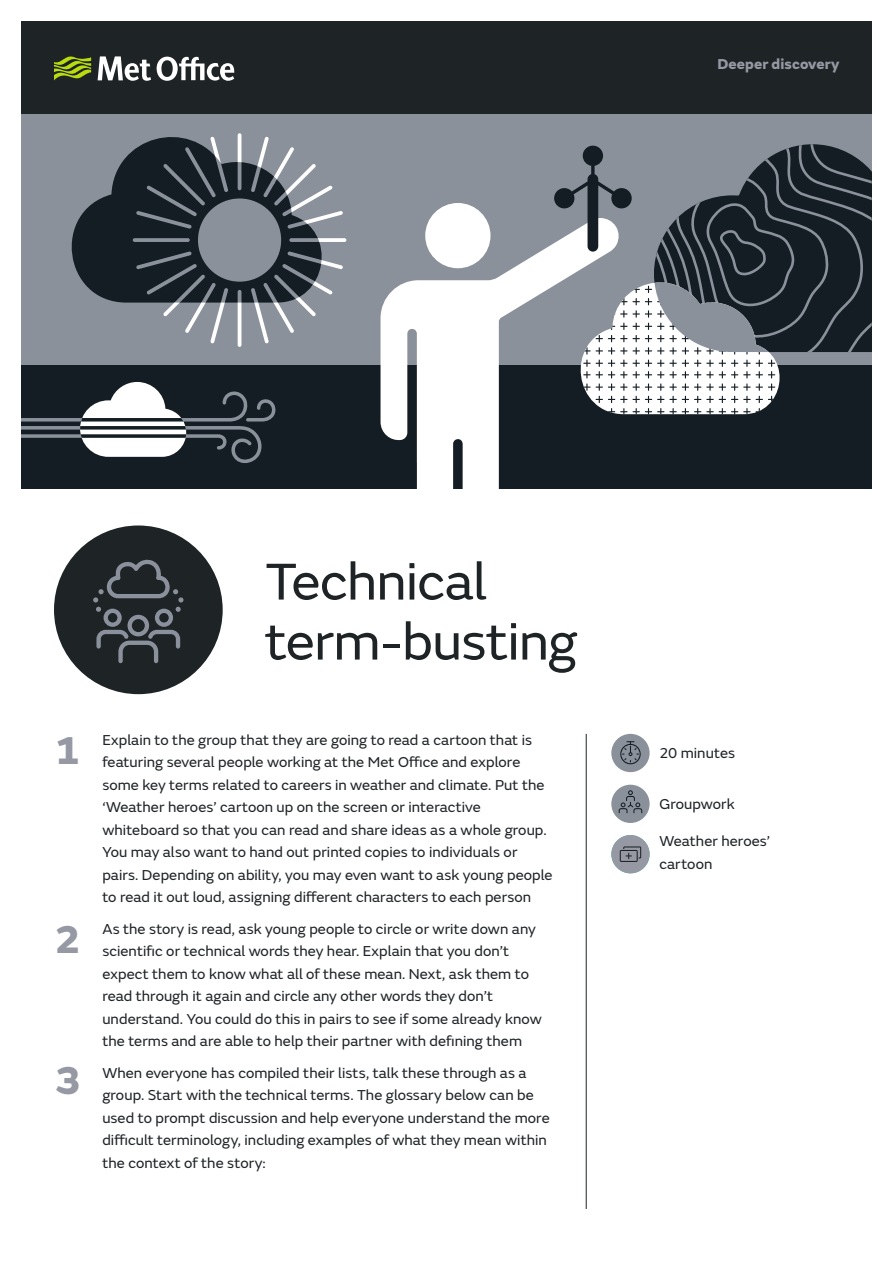
<style>
.page{position:relative;width:893px;height:1263px;background:#fff}
.page>*{position:absolute;margin:0;border:0;box-sizing:border-box;transform-origin:0 0}
.MO_Lesson_plan_title{font:54px/60px "FS Emeric";letter-spacing:-.01em;color:#1e2326}
.t1{font:800 40.5px "FS Emeric";color:#9699a3}
.MO_Lesson_plan_bulle{font:15px/22.5px "FS Emeric";letter-spacing:.005em;color:#1e2326}
.MO_Lesson_plan_body{font:15px/22.5px "FS Emeric";letter-spacing:.005em;color:#1e2326}
.MO_Lesson_plan_age_r{font:800 15px "FS Emeric";letter-spacing:.005em;color:#9699a3}
</style>
<div class="page">
<div style="left:54px;top:525px;width:169px;height:169px;background:#1e2326;border-radius:50%"></div>
<div style="left:21px;top:21px;width:851px;height:95px;background:#1e2326"></div>
<svg style="left:98px;top:56px;width:137px;height:25px"></svg>
<svg style="left:54px;top:56px;width:37px;height:24px"></svg>
<div style="left:21px;top:115px;width:851px;height:374px;background:#8b919b"></div>
<div style="left:21px;top:366px;width:851px;height:123px;background:#141d23"></div>
<svg style="left:71px;top:134px;width:251px;height:169px;fill:#141d23"></svg>
<div style="left:198px;top:198px;width:83px;height:84px;background:#8b919b;border-radius:50%"></div>
<hr style="left:238px;top:133px;width:3px;height:57px;background:#8b919b;border-radius:2px">
<svg style="left:133px;top:238px;width:57px;height:4px"></svg>
<hr style="left:238px;top:290px;width:3px;height:57px;background:#8b919b;border-radius:2px">
<svg style="left:289px;top:238px;width:57px;height:4px"></svg>
<svg style="left:238px;top:133px;width:3px;height:29px"></svg>
<svg style="left:238px;top:303px;width:3px;height:44px"></svg>
<svg style="left:136px;top:137px;width:92px;height:92px"></svg>
<svg style="left:136px;top:251px;width:92px;height:92px"></svg>
<svg style="left:251px;top:251px;width:92px;height:92px"></svg>
<svg style="left:318px;top:238px;width:28px;height:4px"></svg>
<svg style="left:251px;top:137px;width:92px;height:92px"></svg>
<div style="left:425px;top:203px;width:65px;height:65px;background:#fff;border-radius:50%"></div>
<svg style="left:381px;top:218px;width:173px;height:271px;fill:#fff"></svg>
<svg style="left:21px;top:382px;width:255px;height:81px"></svg>
<svg style="left:554px;top:144px;width:318px;height:270px"></svg>
<hr style="left:586px;top:734px;width:1px;height:475px;background:#1e2326">
<div style="left:611px;top:734px;width:39px;height:38px;background:#8b919b;border-radius:50%"></div>
<svg style="left:620px;top:741px;width:21px;height:23px"></svg>
<div style="left:611px;top:785px;width:39px;height:38px;background:#8b919b;border-radius:50%"></div>
<svg style="left:619px;top:790px;width:23px;height:23px"></svg>
<div style="left:611px;top:835px;width:39px;height:38px;background:#9699a3;border-radius:50%"></div>
<svg style="left:620px;top:846px;width:22px;height:16px"></svg>
<svg style="left:93px;top:559px;width:91px;height:104px"></svg>
<p class="MO_Lesson_plan_age_r" style="left:717px;top:52px;width:124px">Deeper discovery</p>
<p class="MO_Lesson_plan_title" style="left:265px;top:548px;width:313px">Technical term-busting</p>
<p class="t1" style="left:54px;top:718px;width:29px">1</p>
<p class="t1" style="left:54px;top:907px;width:29px">2</p>
<p class="t1" style="left:54px;top:1048px;width:29px">3</p>
<p class="MO_Lesson_plan_bulle" style="left:102px;top:728px;width:452px">Explain to the group that they are going to read a cartoon that is featuring several people working at the Met Office and explore some key terms related to careers in weather and climate. Put the ‘Weather heroes’ cartoon up on the screen or interactive whiteboard so that you can read and share ideas as a whole group.<br>You may also want to hand out printed copies to individuals or pairs. Depending on ability, you may even want to ask young people to read it out loud, assigning different characters to each person</p>
<p class="MO_Lesson_plan_bulle" style="left:102px;top:917px;width:441px">As the story is read, ask young people to circle or write down any scientific or technical words they hear. Explain that you don’t expect them to know what all of these mean. Next, ask them to read through it again and circle any other words they don’t understand. You could do this in pairs to see if some already know the terms and are able to help their partner with defining them</p>
<p class="MO_Lesson_plan_bulle" style="left:102px;top:1061px;width:449px">When everyone has compiled their lists, talk these through as a group. Start with the technical terms. The glossary below can be used to prompt discussion and help everyone understand the more difficult terminology, including examples of what they mean within the context of the story:</p>
<p class="MO_Lesson_plan_body" style="left:659px;top:741px;width:77px">20 minutes</p>
<p class="MO_Lesson_plan_body" style="left:659px;top:792px;width:77px">Groupwork</p>
<p class="MO_Lesson_plan_body" style="left:659px;top:829px;width:112px">Weather heroes’ cartoon</p>
</div>
